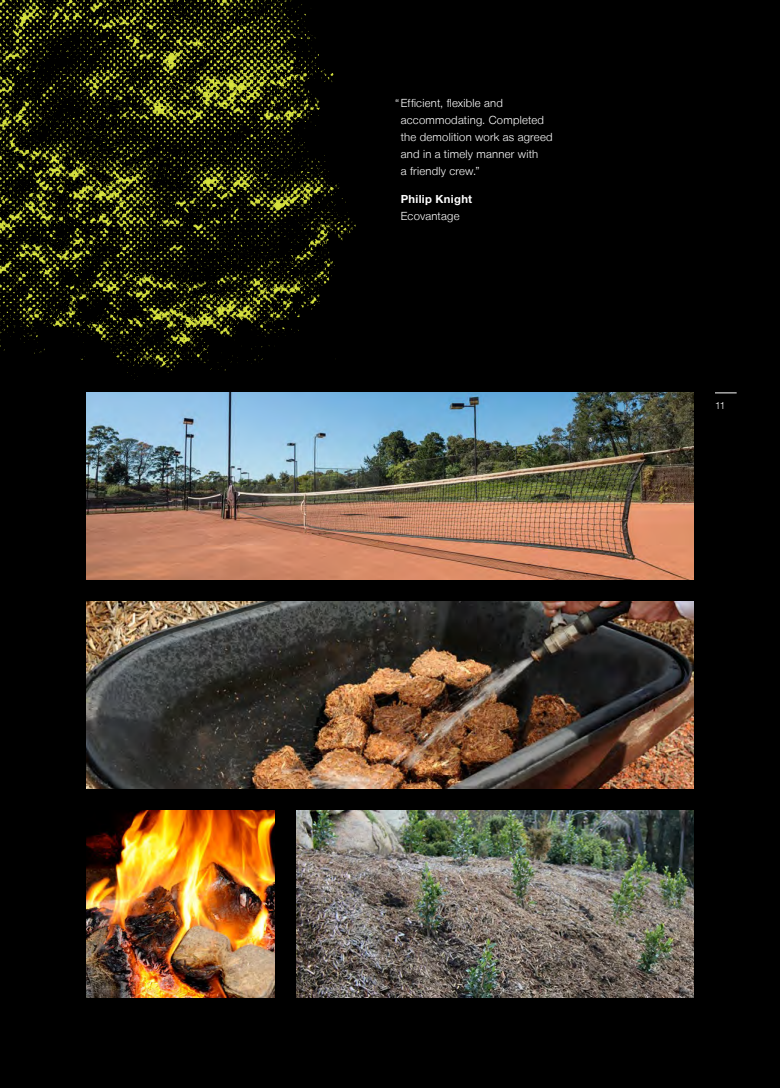
<style>
.page{position:relative;width:780px;height:1088px;background:#000}
.page>*{position:absolute;margin:0;border:0;box-sizing:border-box;transform-origin:0 0}
.Testimonial_-_white{font:300 11.25px/17px "Helvetica Neue LT";letter-spacing:.02em;color:#fff}
.Testimonial_-_white-2{font:700 11.25px/17px "Helvetica Neue LT Std";letter-spacing:.03em;color:#fff}
.t1{font:300 10px "Helvetica Neue LT";color:#fff}
.s1{font-family:"Helvetica Neue LT";font-weight:300}
</style>
<div class="page">
<svg style="left:715px;top:393px;width:21px;height:1px"></svg>
<img style="left:0;top:0;width:379px;height:393px">
<img style="left:87px;top:393px;width:606px;height:187px">
<img style="left:87px;top:602px;width:606px;height:187px">
<img style="left:87px;top:810px;width:187px;height:188px">
<img style="left:296px;top:810px;width:397px;height:188px">
<p class="Testimonial_-_white" style="left:401px;top:94px;width:153px;text-indent:-6px">“Efficient, flexible and accommodating. Completed the demolition work as agreed and in a timely manner with<br>a friendly crew.”</p>
<p class="Testimonial_-_white-2" style="left:401px;top:190px;width:73px">Philip Knight<br><span class="s1">Ecovantage</span></p>
<p class="t1" style="left:715px;top:399px;width:12px">11</p>
</div>
